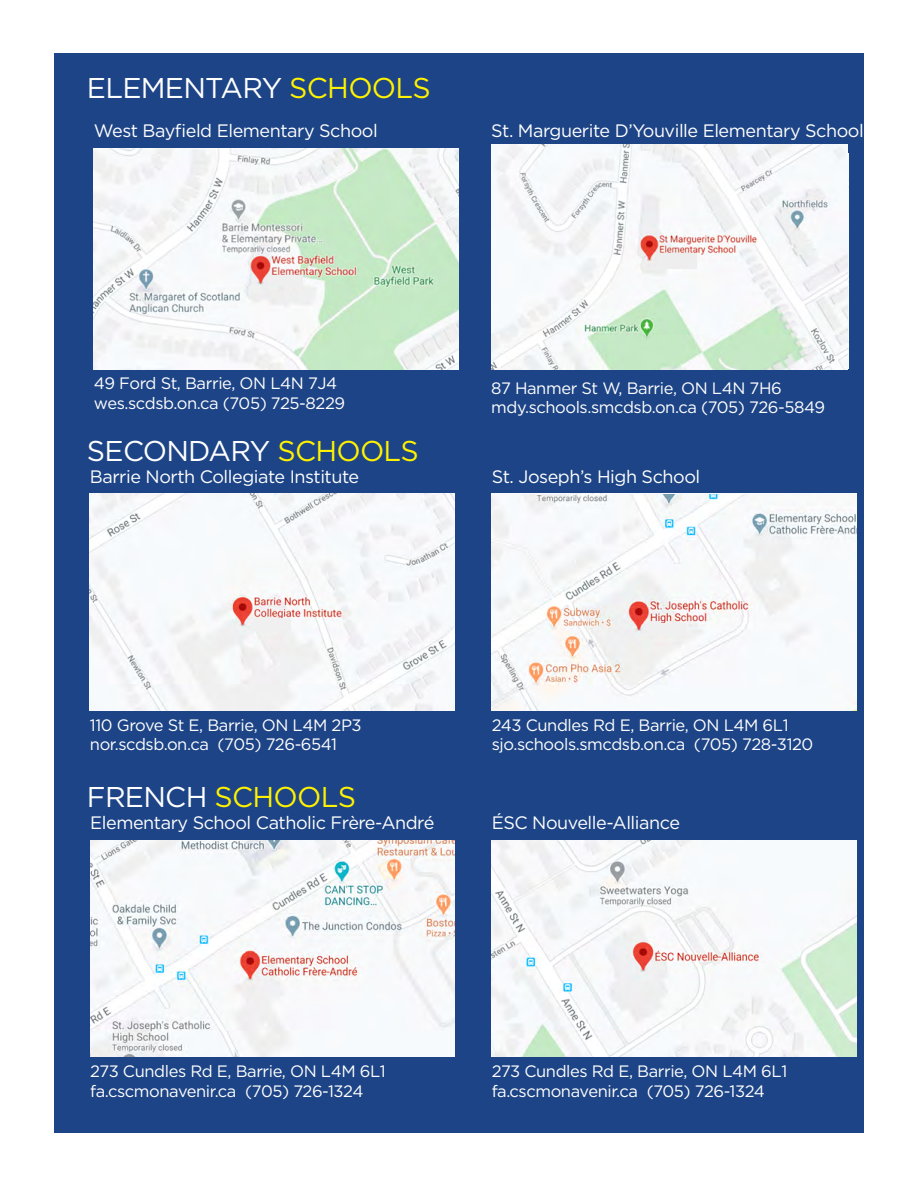
<style>
.page{position:relative;width:918px;height:1188px;background:#fff}
.page>*{position:absolute;margin:0;border:0;box-sizing:border-box;transform-origin:0 0}
.t1{font:28.65px "Gotham";letter-spacing:-.025em;color:#fff}
.t2{font:28.65px "Gotham";letter-spacing:-.025em;color:#fff200}
.t3{font:18px "Gotham";letter-spacing:-.025em;color:#fff}
.t4{font:16.5px/19.8px "Gotham";letter-spacing:-.025em;color:#fff}
.s1{color:#fff200}
.s2{color:#fff}
</style>
<div class="page">
<div style="left:54px;top:53px;width:810px;height:1080px;background:#1d4486"></div>
<img style="left:94px;top:149px;width:364px;height:220px">
<svg style="left:240px;top:264px;width:35px;height:11px"></svg>
<img style="left:90px;top:494px;width:364px;height:216px">
<img style="left:491px;top:494px;width:365px;height:216px">
<img style="left:492px;top:840px;width:364px;height:216px">
<div style="left:681px;top:564px;width:35px;height:18px;background:#f8fafa"></div>
<svg style="left:251px;top:596px;width:31px;height:9px"></svg>
<svg style="left:258px;top:259px;width:38px;height:13px"></svg>
<img style="left:90px;top:840px;width:365px;height:216px">
<div style="left:253px;top:618px;width:38px;height:13px;background:#f0f0f0"></div>
<div style="left:648px;top:623px;width:38px;height:13px;background:#f0f0f0"></div>
<div style="left:268px;top:275px;width:34px;height:11px;background:#efefef"></div>
<img style="left:491px;top:144px;width:357px;height:225px">
<div style="left:657px;top:253px;width:40px;height:16px;background:#eee"></div>
<h1 class="t1" style="left:87px;top:69px;width:345px">ELEMENTARY <span class="s1">SCHOOLS</span></h1>
<p class="t3" style="left:94px;top:119px;width:285px">West Bayfield Elementary School</p>
<p class="t3" style="left:491px;top:119px;width:374px">St. Marguerite D’Youville Elementary School</p>
<p class="t4" style="left:94px;top:373px;width:253px">49 Ford St, Barrie, ON L4N 7J4 wes.scdsb.on.ca (705) 725-8229</p>
<h1 class="t1" style="left:87px;top:432px;width:333px">SECONDARY <span class="s1">SCHOOLS</span></h1>
<p class="t4" style="left:491px;top:378px;width:336px">87 Hanmer St W, Barrie, ON L4N 7H6 mdy.schools.smcdsb.on.ca (705) 726-5849</p>
<p class="t3" style="left:90px;top:465px;width:271px">Barrie North Collegiate Institute</p>
<p class="t3" style="left:492px;top:465px;width:210px">St. Joseph’s High School</p>
<p class="t4" style="left:90px;top:715px;width:273px">110 Grove St E, Barrie, ON L4M 2P3 nor.scdsb.on.ca (705) 726-6541</p>
<p class="t4" style="left:492px;top:715px;width:323px">243 Cundles Rd E, Barrie, ON L4M 6L1 sjo.schools.smcdsb.on.ca (705) 728-3120</p>
<h1 class="t2" style="left:87px;top:778px;width:271px"><span class="s2">FRENCH</span> SCHOOLS</h1>
<p class="t3" style="left:90px;top:811px;width:346px">Elementary School Catholic Frère-André</p>
<p class="t3" style="left:492px;top:811px;width:190px">ÉSC Nouvelle-Alliance</p>
<p class="t4" style="left:90px;top:1061px;width:297px">273 Cundles Rd E, Barrie, ON L4M 6L1 fa.cscmonavenir.ca (705) 726-1324</p>
<p class="t4" style="left:492px;top:1061px;width:297px">273 Cundles Rd E, Barrie, ON L4M 6L1 fa.cscmonavenir.ca (705) 726-1324</p>
</div>
